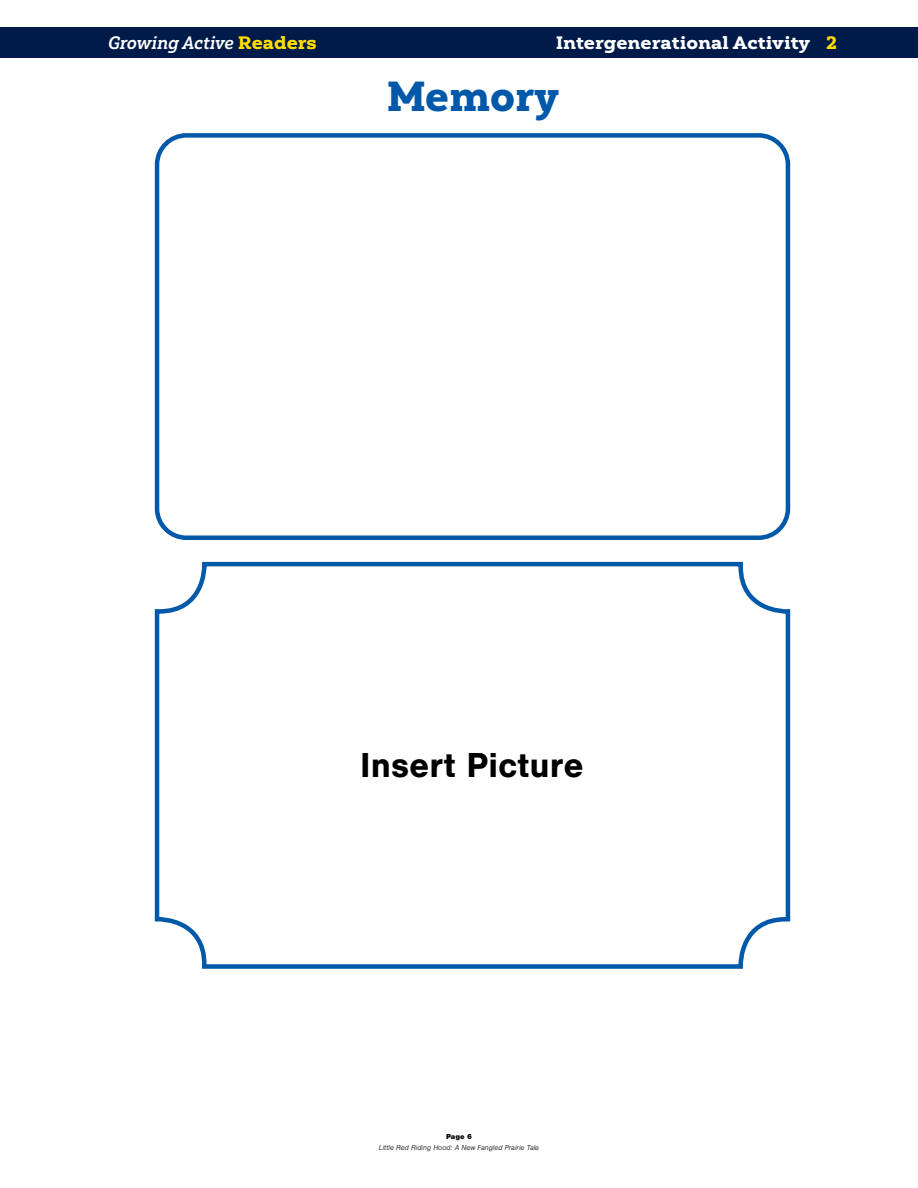
<style>
.page{position:relative;width:918px;height:1188px;background:#fff}
.page>*{position:absolute;margin:0;border:0;box-sizing:border-box;transform-origin:0 0}
.H2-Activity-Heading{font:42px "Yorkten Slab Nor Bla";color:#0058a9}
.P-Bold-Centered-Text{font:700 36px "Nimbus San";color:#000}
.t1{font:900 expanded 18px "Yorkten Slab";color:#fff}
.t2{font:18px "Yorkten Slab Nor Bol It";color:#fff}
.t3{font:italic 300 7.5px "Nimbus San";color:#000}
.t4{font:900 7.5px "Nimbus San";color:#000}
.s1{font-family:"Yorkten Slab";font-weight:900;font-stretch:expanded;color:#fd0}
.s2{color:#fd0}
</style>
<div class="page">
<div style="left:0;top:27px;width:918px;height:30px;background:#001b49"></div>
<div style="left:155px;top:133px;width:635px;height:407px;border:4px solid #0058a9;border-radius:29px"></div>
<svg style="left:154px;top:561px;width:637px;height:408px"></svg>
<h3 class="t2" style="left:108px;top:31px;width:210px">Growing Active <span class="s1">Readers</span></h3>
<h3 class="t1" style="left:556px;top:31px;width:283px">Intergenerational Activity <span class="s2">2</span></h3>
<h2 class="H2-Activity-Heading" style="left:387px;top:70px;width:174px">Memory</h2>
<p class="P-Bold-Centered-Text" style="left:360px;top:745px;width:225px">Insert Picture</p>
<p class="t4" style="left:446px;top:1132px;width:27px">Page 6</p>
<p class="t3" style="left:379px;top:1143px;width:162px">Little Red Riding Hood: A New Fangled Prairie Tale</p>
</div>
